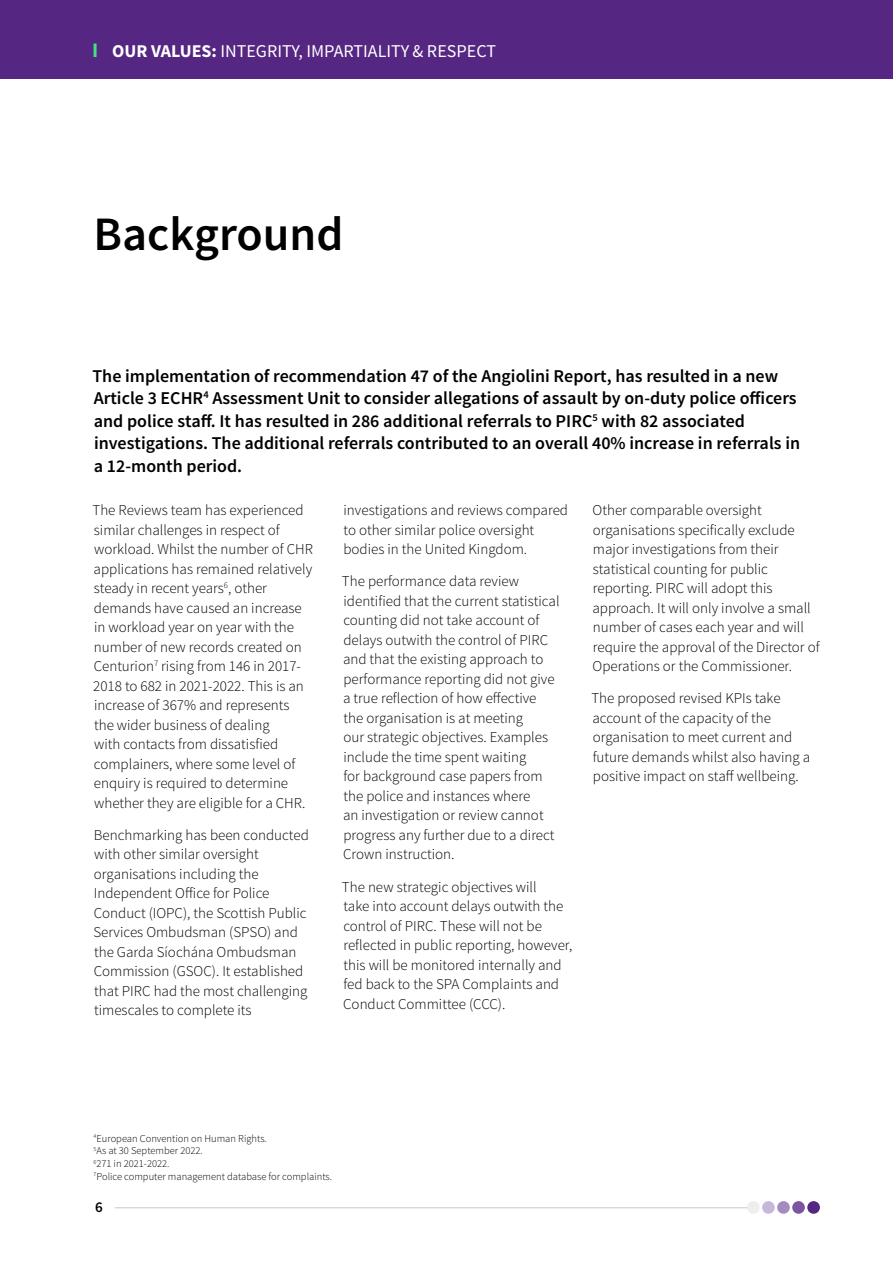
<style>
.page{position:relative;width:893px;height:1263px;background:#fff}
.page>*{position:absolute;margin:0;border:0;box-sizing:border-box;transform-origin:0 0}
.t1{font:600 48px "Source Sans Pro";color:#000}
.t2{font:600 18px/22.5px "Source Sans Pro";color:#000}
.t3{font:18px "Source Sans Pro";color:#fff}
.t4{font:300 15px/19.5px "Source Sans Pro";color:#000}
.t5{font:600 15px "Source Sans Pro";color:#000}
.t6{font:300 10.5px/12.6px "Source Sans Pro";color:#000}
.s1{font-weight:700}
</style>
<div class="page">
<hr style="left:115px;top:1207px;width:638px;height:1px;background:#c8c7c7">
<div style="left:807px;top:1201px;width:13px;height:13px;background:#552682;border-radius:50%"></div>
<div style="left:792px;top:1201px;width:13px;height:13px;background:#7b559e;border-radius:50%"></div>
<div style="left:762px;top:1201px;width:13px;height:13px;background:#c7b8db;border-radius:50%"></div>
<div style="left:747px;top:1201px;width:13px;height:13px;background:#efeeee;border-radius:50%"></div>
<div style="left:777px;top:1201px;width:13px;height:13px;background:#a48cc0;border-radius:50%"></div>
<div style="left:0;top:0;width:893px;height:79px;background:#552682"></div>
<svg style="left:94px;top:44px;width:3px;height:13px"></svg>
<p class="t3" style="left:112px;top:40px;width:385px"><span class="s1">OUR VALUES:</span> INTEGRITY, IMPARTIALITY &amp; RESPECT</p>
<h1 class="t1" style="left:94px;top:204px;width:251px">Background</h1>
<p class="t2" style="left:92px;top:365px;width:709px">The implementation of recommendation 47 of the Angiolini Report, has resulted in a new Article 3 ECHR<sup>4</sup> Assessment Unit to consider allegations of assault by on-duty police officers and police staff. It has resulted in 286 additional referrals to PIRC<sup>5</sup> with 82 associated investigations. The additional referrals contributed to an overall 40% increase in referrals in a 12-month period.</p>
<p class="t4" style="left:93px;top:500px;width:222px">The Reviews team has experienced similar challenges in respect of workload. Whilst the number of CHR applications has remained relatively steady in recent years<sup>6</sup>, other demands have caused an increase in workload year on year with the number of new records created on Centurion<sup>7</sup> rising from 146 in 2017- 2018 to 682 in 2021-2022. This is an increase of 367% and represents<br>the wider business of dealing<br>with contacts from dissatisfied complainers, where some level of enquiry is required to determine whether they are eligible for a CHR.</p>
<p class="t4" style="left:93px;top:825px;width:217px">Benchmarking has been conducted with other similar oversight organisations including the<br>Independent Office for Police<br>Conduct (IOPC), the Scottish Public<br>Services Ombudsman (SPSO) and the Garda Síochána Ombudsman<br>Commission (GSOC). It established that PIRC had the most challenging timescales to complete its</p>
<p class="t4" style="left:343px;top:500px;width:226px">investigations and reviews compared to other similar police oversight bodies in the United Kingdom.</p>
<p class="t4" style="left:342px;top:572px;width:219px">The performance data review identified that the current statistical counting did not take account of delays outwith the control of PIRC and that the existing approach to performance reporting did not give a true reflection of how effective<br>the organisation is at meeting<br>our strategic objectives. Examples include the time spent waiting<br>for background case papers from the police and instances where<br>an investigation or review cannot progress any further due to a direct<br>Crown instruction.</p>
<p class="t4" style="left:342px;top:877px;width:232px">The new strategic objectives will<br>take into account delays outwith the control of PIRC. These will not be reflected in public reporting, however, this will be monitored internally and fed back to the SPA Complaints and Conduct Committee (CCC).</p>
<p class="t4" style="left:592px;top:500px;width:229px">Other comparable oversight organisations specifically exclude major investigations from their statistical counting for public reporting. PIRC will adopt this approach. It will only involve a small number of cases each year and will require the approval of the Director of Operations or the Commissioner.</p>
<p class="t4" style="left:591px;top:689px;width:220px">The proposed revised KPIs take account of the capacity of the organisation to meet current and future demands whilst also having a positive impact on staff wellbeing.</p>
<p class="t6" style="left:94px;top:1132px;width:240px"><sup>4</sup>European Convention on Human Rights.<br><sup>5</sup>As at 30 September 2022.<br><sup>6</sup>271 in 2021-2022.<br><sup>7</sup>Police computer management database for complaints.</p>
<p class="t5" style="left:95px;top:1197px;width:9px">6</p>
</div>
